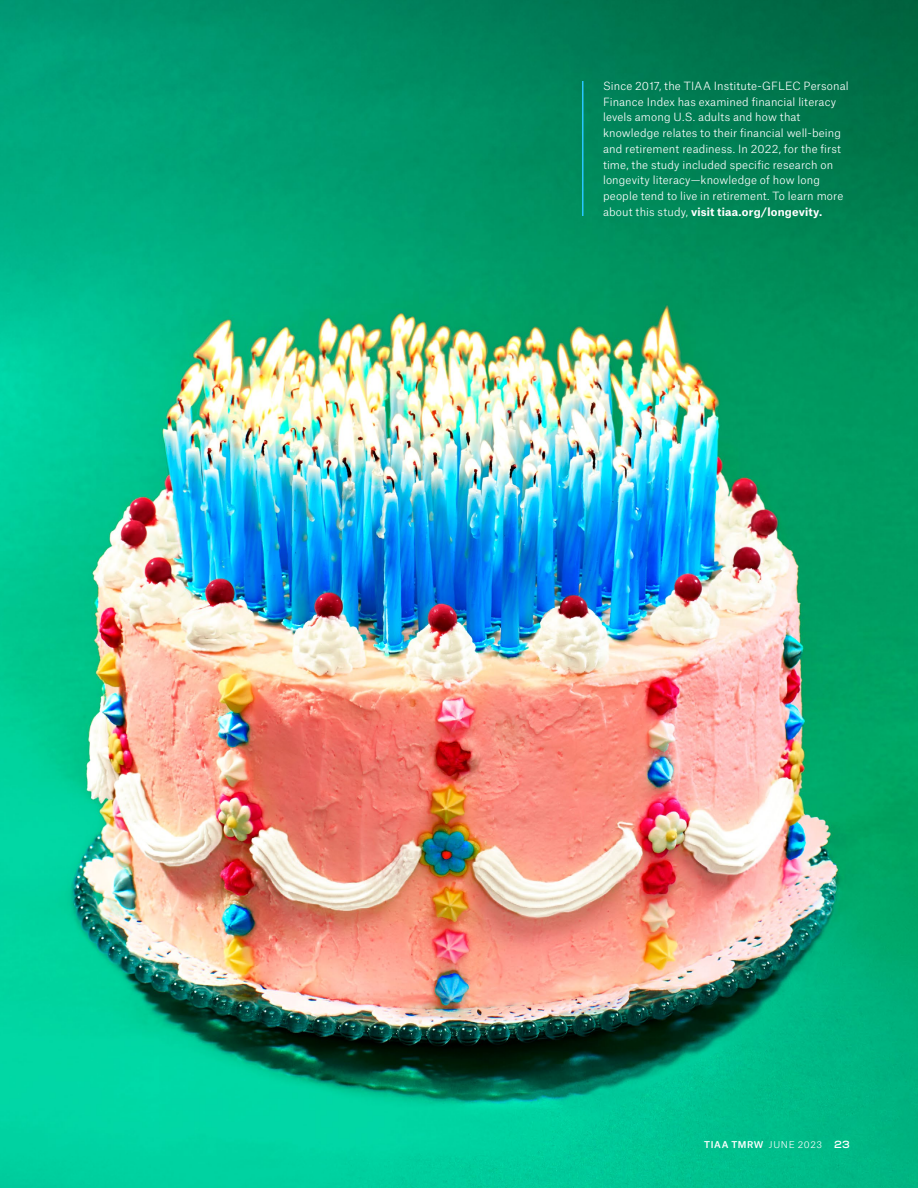
<style>
.page{position:relative;width:918px;height:1188px;background:#fff}
.page>*{position:absolute;margin:0;border:0;box-sizing:border-box;transform-origin:0 0}
.t1{font:300 10.8px/15.8px "Atlas Grotesk";letter-spacing:.015em;color:#fff}
.t2{font:500 9px "Atlas Grotesk";letter-spacing:.065em;color:#fff}
.t3{font:700 expanded 8.7px "PP Formula";color:#fff}
.s1{font-weight:700}
.s2{font-weight:300}
</style>
<div class="page">
<img style="left:0;top:0;width:918px;height:1188px">
<hr style="left:582px;top:81px;width:2px;height:135px;background:#28c7ff">
<p class="t1" style="left:603px;top:77px;width:247px">Since 2017, the TIAA Institute-GFLEC Personal Finance Index has examined financial literacy levels among U.S. adults and how that knowledge relates to their financial well-being and retirement readiness. In 2022, for the first time, the study included specific research on longevity literacy—knowledge of how long people tend to live in retirement. To learn more about this study, <span class="s1">visit tiaa.org/longevity.</span></p>
<p class="t2" style="left:704px;top:1137px;width:119px">TIAA TMRW <span class="s2">JUNE 2023</span></p>
<p class="t3" style="left:834px;top:1138px;width:17px">23</p>
</div>
